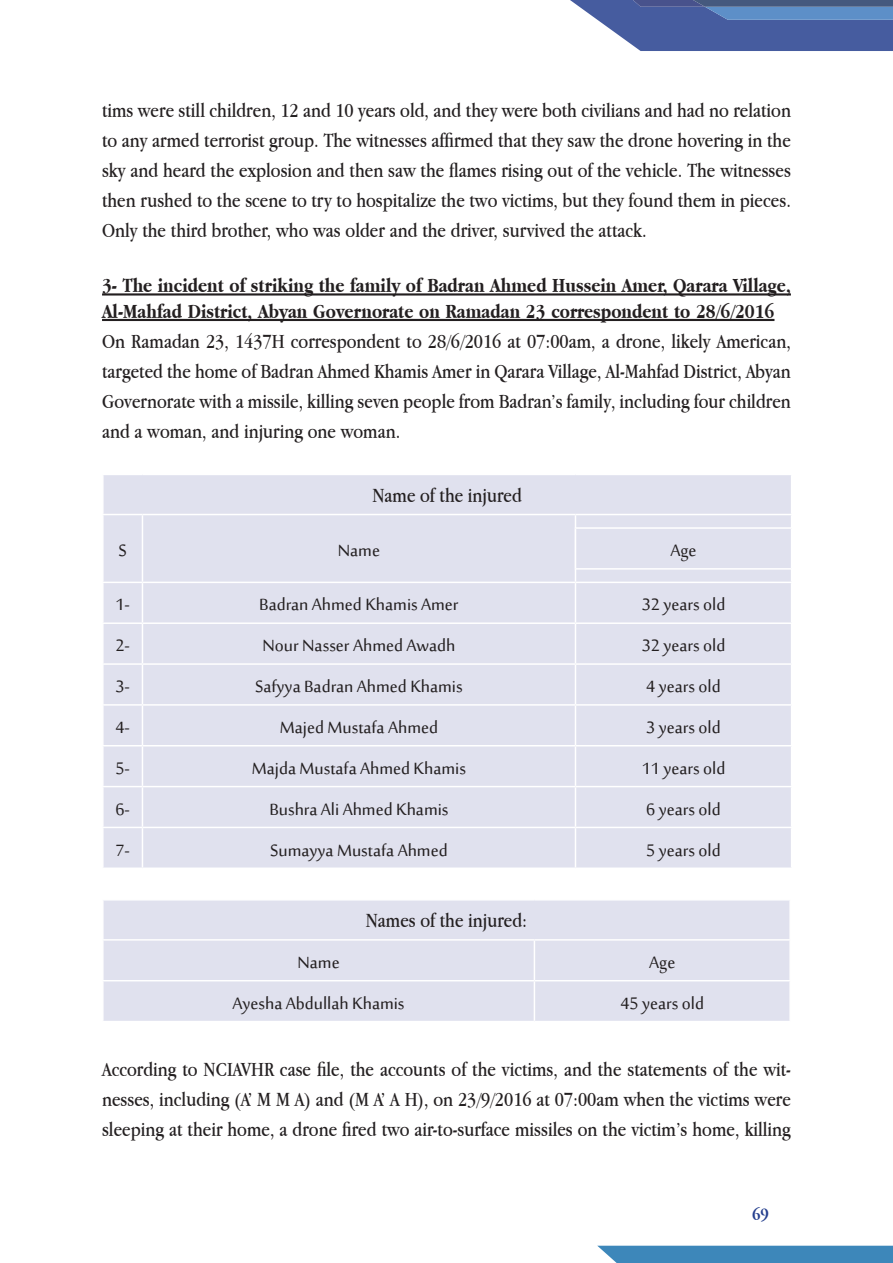
<style>
.page{position:relative;width:893px;height:1263px;background:#fff}
.page>*{position:absolute;margin:0;border:0;box-sizing:border-box;transform-origin:0 0}
.t1{font:22.5px "Sakkal Majalla";color:#231f20}
.t2{font:21px/30px "Apple Garamond";color:#231f20;text-align:justify}
.t3{font:700 21px/25.5px "Apple Garamond";color:#231f20}
.t4{font:700 18px "Apple Garamond";color:#253f8e}
</style>
<div class="page">
<svg style="left:570px;top:0;width:323px;height:51px;background:#5e75ac"></svg>
<div style="left:597px;top:1246px;width:296px;height:17px;background:#3d87ba"></div>
<hr style="left:102px;top:293px;width:689px;height:3px;background:#231f20">
<hr style="left:102px;top:319px;width:672px;height:2px;background:#231f20">
<div style="left:104px;top:475px;width:687px;height:392px;background:#e0e1ee"></div>
<hr style="left:142px;top:515px;width:1px;height:67px;background:#fff">
<hr style="left:575px;top:515px;width:1px;height:67px;background:#fff">
<hr style="left:142px;top:583px;width:1px;height:39px;background:#fff">
<hr style="left:575px;top:583px;width:1px;height:39px;background:#fff">
<hr style="left:142px;top:624px;width:1px;height:39px;background:#fff">
<hr style="left:575px;top:624px;width:1px;height:39px;background:#fff">
<hr style="left:142px;top:665px;width:1px;height:39px;background:#fff">
<hr style="left:575px;top:665px;width:1px;height:39px;background:#fff">
<hr style="left:142px;top:706px;width:1px;height:39px;background:#fff">
<hr style="left:575px;top:706px;width:1px;height:39px;background:#fff">
<hr style="left:142px;top:746px;width:1px;height:40px;background:#fff">
<hr style="left:575px;top:746px;width:1px;height:40px;background:#fff">
<hr style="left:142px;top:787px;width:1px;height:40px;background:#fff">
<hr style="left:575px;top:787px;width:1px;height:40px;background:#fff">
<hr style="left:142px;top:828px;width:1px;height:39px;background:#fff">
<hr style="left:575px;top:828px;width:1px;height:39px;background:#fff">
<hr style="left:102px;top:514px;width:40px;height:1px;background:#fff">
<hr style="left:142px;top:514px;width:433px;height:1px;background:#fff">
<hr style="left:575px;top:514px;width:217px;height:1px;background:#fff">
<hr style="left:102px;top:582px;width:40px;height:1px;background:#fff">
<hr style="left:142px;top:582px;width:433px;height:1px;background:#fff">
<hr style="left:575px;top:582px;width:217px;height:1px;background:#fff">
<hr style="left:102px;top:622px;width:40px;height:2px;background:#fff">
<hr style="left:142px;top:622px;width:433px;height:2px;background:#fff">
<hr style="left:575px;top:622px;width:217px;height:2px;background:#fff">
<hr style="left:102px;top:663px;width:40px;height:2px;background:#fff">
<hr style="left:142px;top:663px;width:433px;height:2px;background:#fff">
<hr style="left:575px;top:663px;width:217px;height:2px;background:#fff">
<hr style="left:102px;top:704px;width:40px;height:2px;background:#fff">
<hr style="left:142px;top:704px;width:433px;height:2px;background:#fff">
<hr style="left:575px;top:704px;width:217px;height:2px;background:#fff">
<hr style="left:102px;top:745px;width:40px;height:1px;background:#fff">
<hr style="left:142px;top:745px;width:433px;height:1px;background:#fff">
<hr style="left:575px;top:745px;width:217px;height:1px;background:#fff">
<hr style="left:102px;top:786px;width:40px;height:1px;background:#fff">
<hr style="left:142px;top:786px;width:433px;height:1px;background:#fff">
<hr style="left:575px;top:786px;width:217px;height:1px;background:#fff">
<hr style="left:102px;top:827px;width:40px;height:1px;background:#fff">
<hr style="left:142px;top:827px;width:433px;height:1px;background:#fff">
<hr style="left:575px;top:827px;width:217px;height:1px;background:#fff">
<div style="left:575px;top:528px;width:217px;height:41px;background:#e0e1ee"></div>
<hr style="left:575px;top:529px;width:1px;height:39px;background:#fff">
<hr style="left:791px;top:529px;width:1px;height:39px;background:#fff">
<hr style="left:575px;top:527px;width:217px;height:2px;background:#fff">
<hr style="left:575px;top:568px;width:217px;height:2px;background:#fff">
<div style="left:104px;top:900px;width:685px;height:121px;background:#e0e1ee"></div>
<hr style="left:534px;top:941px;width:1px;height:39px;background:#fff">
<hr style="left:534px;top:981px;width:1px;height:40px;background:#fff">
<hr style="left:102px;top:939px;width:432px;height:2px;background:#fff">
<hr style="left:534px;top:939px;width:257px;height:2px;background:#fff">
<hr style="left:102px;top:980px;width:432px;height:1px;background:#fff">
<hr style="left:534px;top:980px;width:257px;height:1px;background:#fff">
<p class="t2" style="left:102px;top:94px;width:690px">tims were still children, 12 and 10 years old, and they were both civilians and had no relation to any armed terrorist group. The witnesses affirmed that they saw the drone hovering in the sky and heard the explosion and then saw the flames rising out of the vehicle. The witnesses then rushed to the scene to try to hospitalize the two victims, but they found them in pieces.<br>Only the third brother, who was older and the driver, survived the attack.</p>
<p class="t3" style="left:102px;top:273px;width:690px">3- The incident of striking the family of Badran Ahmed Hussein Amer, Qarara Village,<br>Al-Mahfad District, Abyan Governorate on Ramadan 23 correspondent to 28/6/2016</p>
<p class="t2" style="left:102px;top:326px;width:690px">On Ramadan 23, 1437H correspondent to 28/6/2016 at 07:00am, a drone, likely American, targeted the home of Badran Ahmed Khamis Amer in Qarara Village, Al-Mahfad District, Abyan Governorate with a missile, killing seven people from Badran’s family, including four children and a woman, and injuring one woman.</p>
<p class="t2" style="left:372px;top:480px;width:151px">Name of the injured</p>
<p class="t1" style="left:118px;top:538px;width:10px">S</p>
<p class="t1" style="left:338px;top:538px;width:44px">Name</p>
<p class="t1" style="left:670px;top:538px;width:28px">Age</p>
<p class="t1" style="left:115px;top:592px;width:16px">1-</p>
<p class="t1" style="left:259px;top:592px;width:201px">Badran Ahmed Khamis Amer</p>
<p class="t1" style="left:642px;top:592px;width:85px">32 years old</p>
<p class="t1" style="left:115px;top:633px;width:16px">2-</p>
<p class="t1" style="left:262px;top:633px;width:194px">Nour Nasser Ahmed Awadh</p>
<p class="t1" style="left:642px;top:633px;width:85px">32 years old</p>
<p class="t1" style="left:115px;top:674px;width:16px">3-</p>
<p class="t1" style="left:255px;top:674px;width:209px">Safyya Badran Ahmed Khamis</p>
<p class="t1" style="left:646px;top:674px;width:76px">4 years old</p>
<p class="t1" style="left:115px;top:715px;width:16px">4-</p>
<p class="t1" style="left:280px;top:715px;width:160px">Majed Mustafa Ahmed</p>
<p class="t1" style="left:646px;top:715px;width:76px">3 years old</p>
<p class="t1" style="left:115px;top:756px;width:16px">5-</p>
<p class="t1" style="left:252px;top:756px;width:216px">Majda Mustafa Ahmed Khamis</p>
<p class="t1" style="left:642px;top:756px;width:85px">11 years old</p>
<p class="t1" style="left:115px;top:797px;width:16px">6-</p>
<p class="t1" style="left:269px;top:797px;width:181px">Bushra Ali Ahmed Khamis</p>
<p class="t1" style="left:646px;top:797px;width:76px">6 years old</p>
<p class="t1" style="left:115px;top:837px;width:16px">7-</p>
<p class="t1" style="left:270px;top:837px;width:179px">Sumayya Mustafa Ahmed</p>
<p class="t1" style="left:646px;top:837px;width:76px">5 years old</p>
<p class="t2" style="left:366px;top:905px;width:163px">Names of the injured:</p>
<p class="t1" style="left:297px;top:950px;width:44px">Name</p>
<p class="t1" style="left:649px;top:950px;width:28px">Age</p>
<p class="t1" style="left:233px;top:991px;width:174px">Ayesha Abdullah Khamis</p>
<p class="t1" style="left:620px;top:991px;width:85px">45 years old</p>
<p class="t2" style="left:102px;top:1054px;width:690px">According to NCIAVHR case file, the accounts of the victims, and the statements of the wit&shy;nesses, including (A’ M M A) and (M A’ A H), on 23/9/2016 at 07:00am when the victims were sleeping at their home, a drone fired two air-to-surface missiles on the victim’s home, killing</p>
<p class="t4" style="left:752px;top:1204px;width:18px">69</p>
</div>
